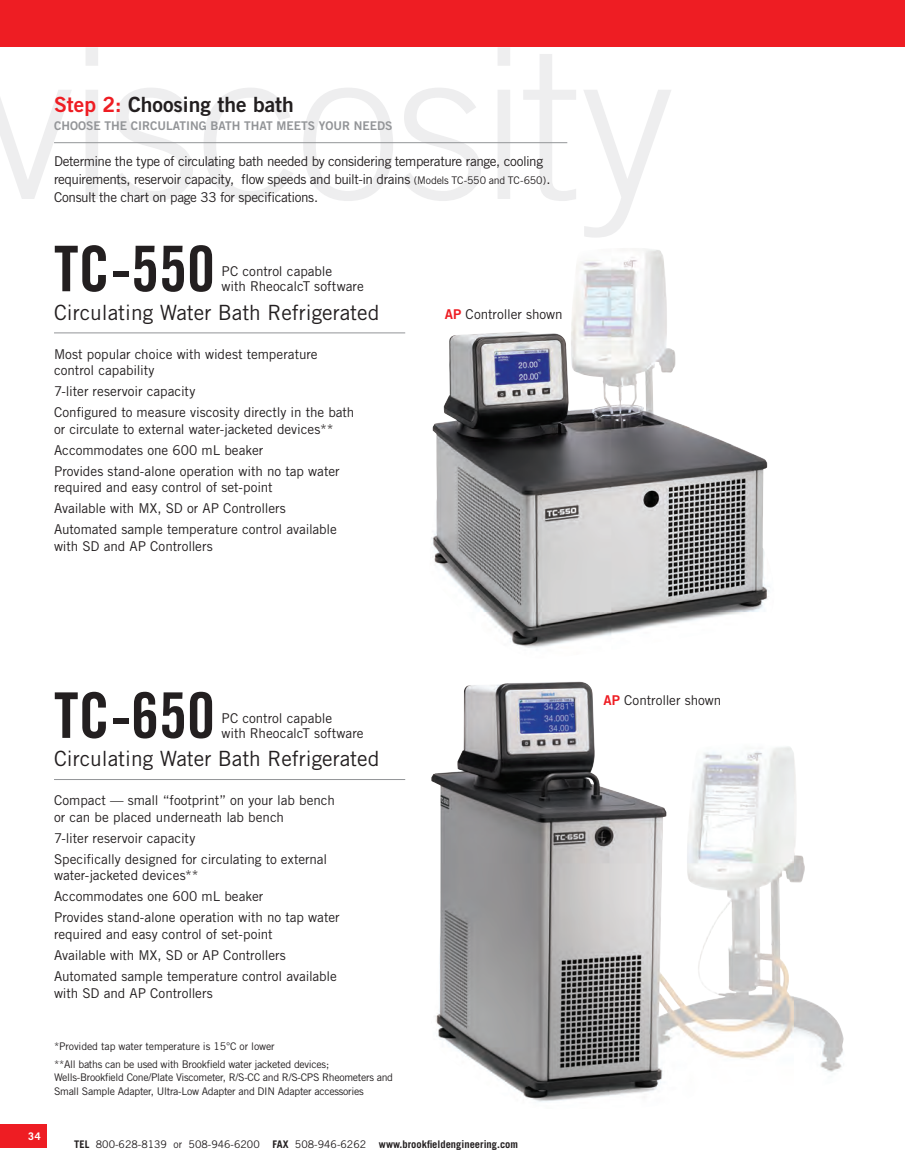
<style>
.page{position:relative;width:905px;height:1175px;background:#fff}
.page>*{position:absolute;margin:0;border:0;box-sizing:border-box;transform-origin:0 0}
.t1{font:63px "Trade Gothic Bold Cond Twenty";color:#231f20}
.t2{font:21px "Trade Gothic";color:#231f20}
.t3{font:21px "Trade Gothic Bold Two";color:#231f20}
.t4{font:13.5px "Trade Gothic";letter-spacing:-.005em;color:#231f20}
.t5{font:13.5px/18px "Trade Gothic";letter-spacing:-.03em;color:#231f20}
.t6{font:12px "Trade Gothic Bold Two";color:#939598}
.t7{font:10.5px/13.5px "Trade Gothic";letter-spacing:-.025em;color:#231f20}
.t8{font:10.5px "Trade Gothic";color:#231f20}
.No_Hyphen{font:700 10.5px "Trade Gothic";color:#fff}
.s1{color:#ee1d23}
.s2{font-size:10.5px}
.s3{font-family:"Trade Gothic Bold Two";color:#ee1d23}
.s4{font-weight:700}
</style>
<div class="page">
<div style="left:0;top:1124px;width:47px;height:24px;background:#ee1d23"></div>
<div style="left:0;top:0;width:904px;height:47px;background:#ee1d23"></div>
<svg style="left:0;top:90px;width:72px;height:109px"></svg>
<svg style="left:86px;top:47px;width:12px;height:152px"></svg>
<svg style="left:113px;top:88px;width:80px;height:113px"></svg>
<svg style="left:203px;top:88px;width:90px;height:113px"></svg>
<svg style="left:303px;top:88px;width:90px;height:113px"></svg>
<svg style="left:401px;top:88px;width:80px;height:113px"></svg>
<svg style="left:497px;top:47px;width:13px;height:152px"></svg>
<svg style="left:523px;top:54px;width:53px;height:147px"></svg>
<svg style="left:584px;top:90px;width:87px;height:148px"></svg>
<img style="left:431px;top:249px;width:339px;height:399px">
<img style="left:431px;top:681px;width:413px;height:421px">
<hr style="left:54px;top:142px;width:513px;height:1px;background:#939598">
<hr style="left:54px;top:332px;width:351px;height:1px;background:#939598">
<hr style="left:54px;top:779px;width:351px;height:1px;background:#939598">
<p class="t3" style="left:54px;top:91px;width:241px"><span class="s1">Step 2:</span> Choosing the bath</p>
<p class="t6" style="left:54px;top:118px;width:340px">CHOOSE THE CIRCULATING BATH THAT MEETS YOUR NEEDS</p>
<p class="t5" style="left:54px;top:152px;width:498px">Determine the type of circulating bath needed by considering temperature range, cooling requirements, reservoir capacity, flow speeds and built-in drains <span class="s2">(Models TC-550 and TC-650)</span>.<br>Consult the chart on page 33 for specifications.</p>
<p class="t1" style="left:54px;top:230px;width:162px">TC-550</p>
<p class="t2" style="left:54px;top:299px;width:327px">Circulating Water Bath Refrigerated</p>
<p class="t4" style="left:54px;top:346px;width:265px">Most popular choice with widest temperature</p>
<p class="t4" style="left:54px;top:362px;width:102px">control capability</p>
<p class="t4" style="left:54px;top:383px;width:143px">7-liter reservoir capacity</p>
<p class="t4" style="left:54px;top:404px;width:302px">Configured to measure viscosity directly in the bath</p>
<p class="t4" style="left:54px;top:421px;width:281px">or circulate to external water-jacketed devices**</p>
<p class="t4" style="left:54px;top:442px;width:211px">Accommodates one 600 mL beaker</p>
<p class="t4" style="left:54px;top:463px;width:287px">Provides stand-alone operation with no tap water</p>
<p class="t4" style="left:54px;top:479px;width:220px">required and easy control of set-point</p>
<p class="t4" style="left:54px;top:500px;width:233px">Available with MX, SD or AP Controllers</p>
<p class="t4" style="left:54px;top:521px;width:284px">Automated sample temperature control available</p>
<p class="t4" style="left:54px;top:538px;width:160px">with SD and AP Controllers</p>
<p class="t4" style="left:222px;top:263px;width:112px">PC control capable</p>
<p class="t4" style="left:222px;top:278px;width:144px">with RheocalcT software</p>
<p class="t4" style="left:445px;top:306px;width:119px"><span class="s3">AP</span> Controller shown</p>
<p class="t1" style="left:54px;top:677px;width:162px">TC-650</p>
<p class="t2" style="left:54px;top:746px;width:327px">Circulating Water Bath Refrigerated</p>
<p class="t4" style="left:54px;top:792px;width:282px">Compact — small “footprint” on your lab bench</p>
<p class="t4" style="left:54px;top:809px;width:231px">or can be placed underneath lab bench</p>
<p class="t4" style="left:54px;top:830px;width:143px">7-liter reservoir capacity</p>
<p class="t4" style="left:54px;top:851px;width:275px">Specifically designed for circulating to external</p>
<p class="t4" style="left:54px;top:867px;width:146px">water-jacketed devices**</p>
<p class="t4" style="left:54px;top:888px;width:211px">Accommodates one 600 mL beaker</p>
<p class="t4" style="left:54px;top:909px;width:287px">Provides stand-alone operation with no tap water</p>
<p class="t4" style="left:54px;top:926px;width:220px">required and easy control of set-point</p>
<p class="t4" style="left:54px;top:947px;width:233px">Available with MX, SD or AP Controllers</p>
<p class="t4" style="left:54px;top:968px;width:284px">Automated sample temperature control available</p>
<p class="t4" style="left:54px;top:984px;width:160px">with SD and AP Controllers</p>
<p class="t4" style="left:221px;top:710px;width:112px">PC control capable</p>
<p class="t4" style="left:221px;top:725px;width:144px">with RheocalcT software</p>
<p class="t7" style="left:54px;top:1039px;width:222px">*Provided tap water temperature is 15°C or lower</p>
<p class="t7" style="left:54px;top:1057px;width:277px">**All baths can be used with Brookfield water jacketed devices;</p>
<p class="t7" style="left:54px;top:1070px;width:340px">Wells-Brookfield Cone/Plate Viscometer, R/S-CC and R/S-CPS Rheometers and<br>Small Sample Adapter, Ultra-Low Adapter and DIN Adapter accessories</p>
<p class="No_Hyphen" style="left:28px;top:1129px;width:14px">34</p>
<p class="t8" style="left:74px;top:1137px;width:445px"><span class="s4">TEL</span> 800-628-8139 or 508-946-6200 <span class="s4">FAX</span> 508-946-6262 <span class="s4">www.brookfieldengineering.com</span></p>
<p class="t4" style="left:603px;top:692px;width:119px"><span class="s3">AP</span> Controller shown</p>
</div>
